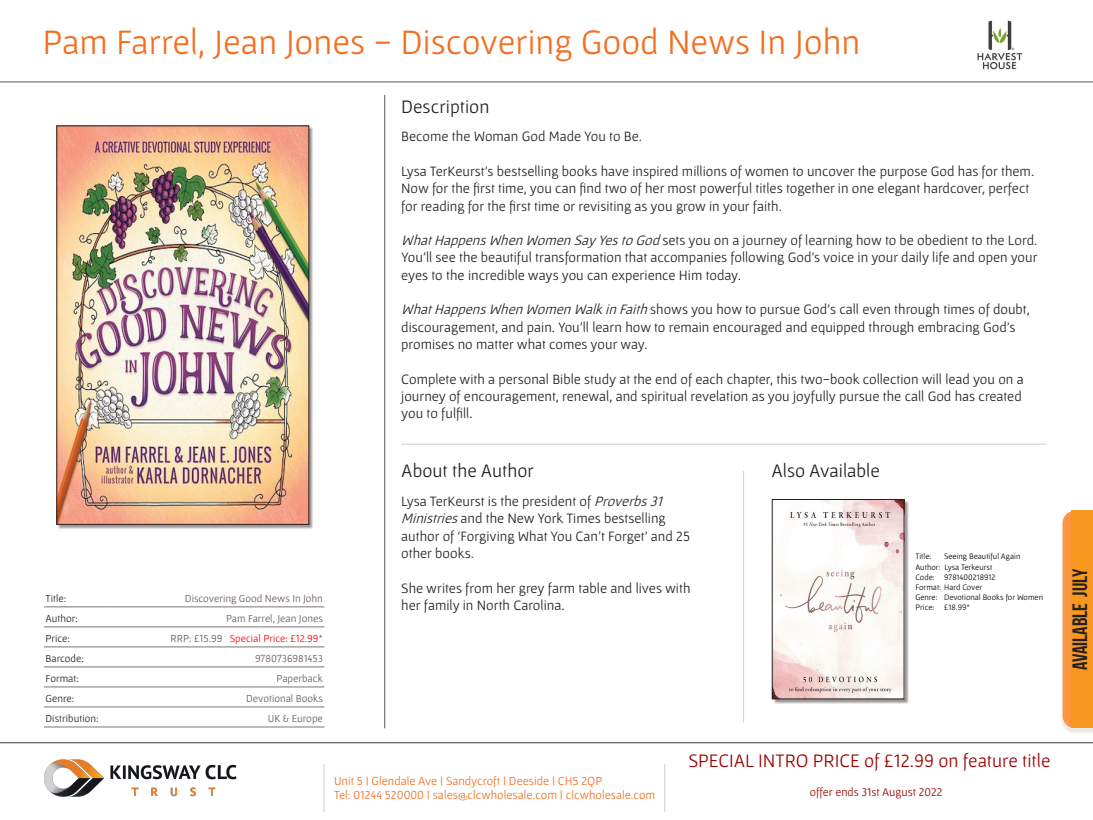
<style>
.page{position:relative;width:1093px;height:820px;background:#fff}
.page>*{position:absolute;margin:0;border:0;box-sizing:border-box;transform-origin:0 0}
.t1{font:36px "Gafata";color:#f36e21}
.t2{font:20.8px "Bebas Neue";color:#231f20}
.t3{font:19.2px "Gafata";color:#9c0000}
.t4{font:19.2px "Gafata";color:#231f20}
.t5{font:14.4px/17.3px "Gafata";color:#231f20}
.t6{font:12.4px "Gafata";color:#f36e21}
.t7{font:12px "Gafata";color:#9c0000}
.t8{font:10.8px "Gafata";color:#645a57}
.t9{font:10.8px "Gafata";color:#231f20}
.t10{font:10.8px "Gafata";color:#f00}
.t11{font:8.4px "Gafata";color:#000}
.s1{font-style:italic}
.s2{color:#645a57}
</style>
<div class="page">
<div style="left:57px;top:126px;width:257px;height:403px;background:#7b7574;opacity:.75"></div>
<img style="left:59px;top:128px;width:248px;height:394px">
<hr style="left:0;top:81px;width:1093px;height:1px;background:#7b7574">
<hr style="left:0;top:741px;width:1093px;height:2px;background:#655a57">
<hr style="left:323px;top:764px;width:1px;height:48px;background:#7b7574">
<div style="left:1060px;top:512px;width:33px;height:221px;background:#231f20;opacity:.1"></div>
<svg style="left:1062px;top:510px;width:10px;height:217px;background:#fd9e4c"></svg>
<div style="left:1072px;top:510px;width:21px;height:217px;background:#f7971d"></div>
<hr style="left:384px;top:95px;width:1px;height:633px;background:#7b7574">
<hr style="left:110px;top:726px;width:214px;height:1px;background:#7b7574">
<hr style="left:44px;top:606px;width:66px;height:1px;background:#7b7574">
<hr style="left:110px;top:606px;width:214px;height:1px;background:#7b7574">
<hr style="left:44px;top:626px;width:66px;height:1px;background:#7b7574">
<hr style="left:110px;top:626px;width:214px;height:1px;background:#7b7574">
<hr style="left:44px;top:646px;width:66px;height:1px;background:#7b7574">
<hr style="left:110px;top:646px;width:214px;height:1px;background:#7b7574">
<hr style="left:44px;top:666px;width:66px;height:1px;background:#7b7574">
<hr style="left:110px;top:666px;width:214px;height:1px;background:#7b7574">
<hr style="left:44px;top:686px;width:66px;height:1px;background:#7b7574">
<hr style="left:110px;top:686px;width:214px;height:1px;background:#7b7574">
<hr style="left:44px;top:706px;width:66px;height:1px;background:#7b7574">
<hr style="left:110px;top:706px;width:214px;height:1px;background:#7b7574">
<hr style="left:401px;top:443px;width:645px;height:1px;background:#7b7574">
<img style="left:28px;top:726px;width:235px;height:71px">
<hr style="left:664px;top:764px;width:1px;height:48px;background:#7b7574">
<div style="left:773px;top:500px;width:136px;height:203px;background:#7b7574;opacity:.75"></div>
<img style="left:774px;top:501px;width:128px;height:195px">
<div style="left:772px;top:499px;width:132px;height:199px;border:1px solid #231f20"></div>
<hr style="left:743px;top:470px;width:1px;height:252px;background:#7b7574">
<img style="left:977px;top:20px;width:46px;height:50px">
<p class="t1" style="left:42px;top:20px;width:819px">Pam Farrel, Jean Jones - Discovering Good News In John</p>
<p class="t4" style="left:401px;top:95px;width:90px">Description</p>
<p class="t5" style="left:401px;top:127px;width:242px">Become the Woman God Made You to Be.</p>
<p class="t5" style="left:401px;top:162px;width:634px">Lysa TerKeurst’s bestselling books have inspired millions of women to uncover the purpose God has for them.<br>Now for the first time, you can find two of her most powerful titles together in one elegant hardcover, perfect for reading for the first time or revisiting as you grow in your faith.</p>
<p class="t5" style="left:401px;top:231px;width:638px;text-align:justify"><span class="s1">WhatHappensWhenWomenSay YestoGod</span>sets you on a journey of learning how to be obedient to the Lord.<br>You’ll see the beautiful transformation that accompanies following God’s voice in your daily life and open your eyes to the incredible ways you can experience Him today.</p>
<p class="t5" style="left:401px;top:300px;width:630px"><span class="s1">WhatHappensWhenWomenWalkinFaith</span>shows you how to pursue God’s call even through times of doubt, discouragement, and pain. You’ll learn how to remain encouraged and equipped through embracing God’s promises no matter what comes your way.</p>
<p class="t5" style="left:401px;top:369px;width:624px">Complete with a personal Bible study at the end of each chapter, this two-book collection will lead you on a journey of encouragement, renewal, and spiritual revelation as you joyfully pursue the call God has created you to fulfill.</p>
<p class="t9" style="left:46px;top:591px;width:22px">Title:</p>
<p class="t8" style="left:185px;top:591px;width:139px">Discovering Good News In John</p>
<p class="t9" style="left:46px;top:611px;width:34px">Author:</p>
<p class="t8" style="left:226px;top:611px;width:98px">Pam Farrel, Jean Jones</p>
<p class="t9" style="left:46px;top:631px;width:26px">Price:</p>
<p class="t10" style="left:171px;top:631px;width:154px"><span class="s2">RRP: £15.99</span> Special Price: £12.99<span class="s2">*</span></p>
<p class="t9" style="left:46px;top:651px;width:40px">Barcode:</p>
<p class="t8" style="left:255px;top:651px;width:69px">9780736981453</p>
<p class="t9" style="left:46px;top:671px;width:35px">Format:</p>
<p class="t8" style="left:276px;top:671px;width:48px">Paperback</p>
<p class="t9" style="left:46px;top:691px;width:30px">Genre:</p>
<p class="t8" style="left:246px;top:691px;width:78px">Devotional Books</p>
<p class="t9" style="left:46px;top:711px;width:54px">Distribution:</p>
<p class="t8" style="left:268px;top:711px;width:56px">UK &amp; Europe</p>
<p class="t4" style="left:401px;top:459px;width:134px">About the Author</p>
<p class="t5" style="left:401px;top:492px;width:290px">Lysa TerKeurst is the president of <span class="s1">Proverbs31<br>Ministries</span>and the New York Times bestselling author of ‘Forgiving What You Can’t Forget’ and 25 other books.</p>
<p class="t5" style="left:401px;top:578px;width:291px">She writes from her grey farm table and lives with her family in North Carolina.</p>
<p class="t4" style="left:772px;top:459px;width:110px">Also Available</p>
<p class="t11" style="left:915px;top:551px;width:18px">Title:</p>
<p class="t11" style="left:944px;top:551px;width:78px">Seeing Beautiful Again</p>
<p class="t11" style="left:915px;top:561px;width:79px">Author: Lysa Terkeurst</p>
<p class="t11" style="left:915px;top:571px;width:82px">Code: 9781400218912</p>
<p class="t11" style="left:915px;top:581px;width:68px">Format: Hard Cover</p>
<p class="t11" style="left:915px;top:591px;width:129px">Genre: Devotional Books for Women</p>
<p class="t11" style="left:915px;top:602px;width:56px">Price: £18.99*</p>
<p class="t6" style="left:334px;top:772px;width:270px">Unit 5 | Glendale Ave | Sandycroft | Deeside | CH5 2QP</p>
<p class="t6" style="left:334px;top:787px;width:323px">Tel: 01244 520000 | sales@clcwholesale.com | clcwholesale.com</p>
<p class="t3" style="left:688px;top:749px;width:364px">SPECIAL INTRO PRICE of £12.99 on feature title</p>
<p class="t7" style="left:810px;top:784px;width:134px">offer ends 31st August 2022</p>
<p class="t2" style="left:1069px;top:669px;width:102px;rotate:-90deg">Available july</p>
</div>
